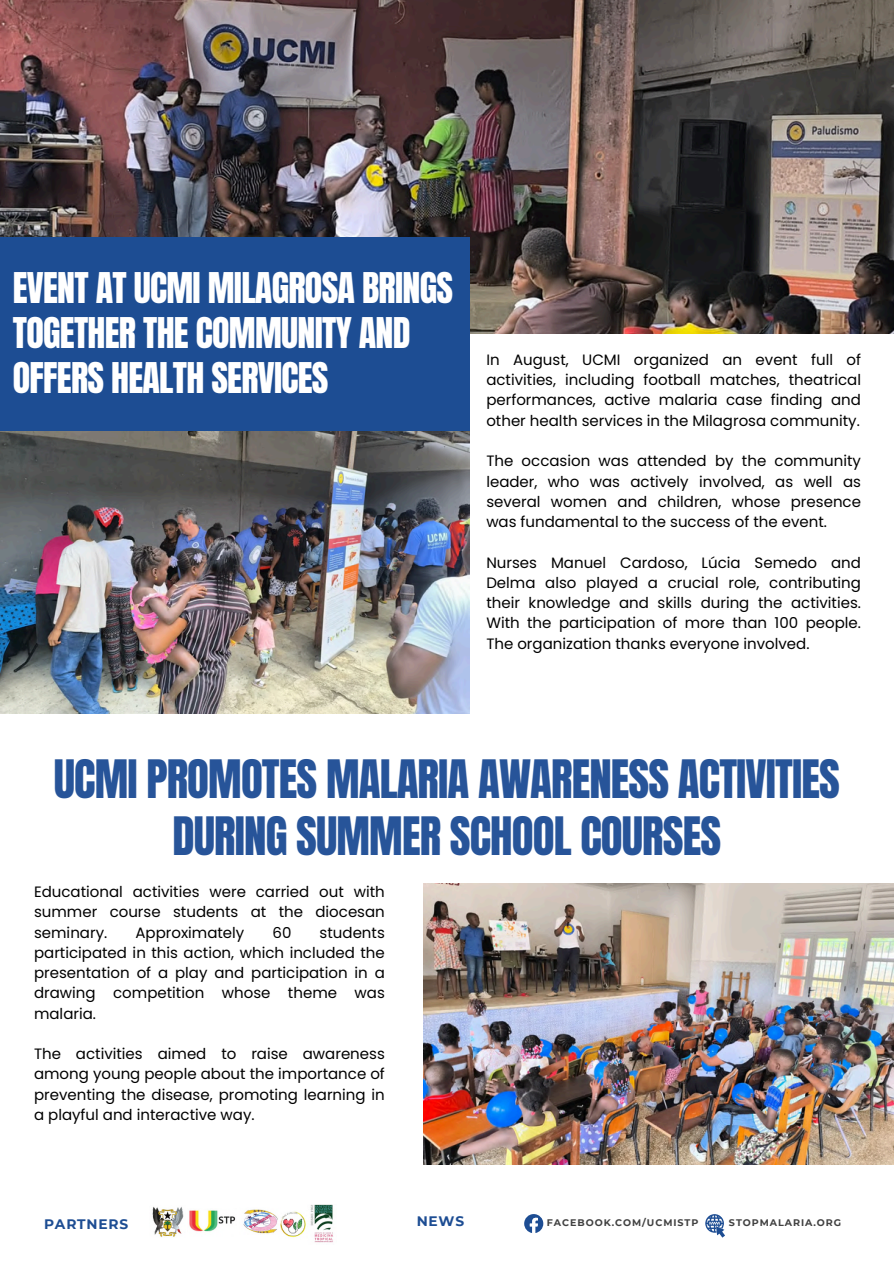
<style>
.page{position:relative;width:894px;height:1264px;background:#fff}
.page>*{position:absolute;margin:0;border:0;box-sizing:border-box;transform-origin:0 0}
.t1{font:45px/56.2px "Anton";letter-spacing:-.02em;color:#275499;text-align:center}
.t2{font:36px/45px "Anton";letter-spacing:-.02em;color:#fff}
.t3{font:15px/20.2px "Poppins";color:#000;text-align:justify}
.t4{font:700 13.8px "Montserrat";letter-spacing:.06em;color:#1d4d93}
.t5{font:700 9.6px "Montserrat";letter-spacing:.1em;color:#414141}
</style>
<div class="page">
<img style="left:0;top:0;width:893px;height:333px">
<div style="left:0;top:237px;width:469px;height:194px;background:#1d4d93"></div>
<img style="left:310px;top:1204px;width:23px;height:39px">
<img style="left:189px;top:1210px;width:47px;height:22px">
<img style="left:152px;top:1206px;width:32px;height:31px">
<img style="left:243px;top:1209px;width:35px;height:25px">
<svg style="left:524px;top:1214px;width:19px;height:19px"></svg>
<svg style="left:705px;top:1214px;width:19px;height:23px"></svg>
<img style="left:280px;top:1211px;width:26px;height:27px">
<img style="left:0;top:431px;width:469px;height:283px">
<img style="left:424px;top:884px;width:469px;height:280px">
<p class="t2" style="left:13px;top:265px;width:441px">EVENT AT UCMI MILAGROSA BRINGS<br>TOGETHER THE COMMUNITY AND<br>OFFERS HEALTH SERVICES</p>
<p class="t3" style="left:486px;top:349px;width:376px">In August, UCMI organized an event full of activities, including football matches, theatrical performances, active malaria case finding and other health services in the Milagrosa community.</p>
<p class="t3" style="left:486px;top:451px;width:376px">The occasion was attended by the community leader, who was actively involved, as well as several women and children, whose presence was fundamental to the success of the event.</p>
<p class="t3" style="left:486px;top:552px;width:376px">Nurses Manuel Cardoso, Lúcia Semedo and Delma also played a crucial role, contributing their knowledge and skills during the activities.<br>With the participation of more than 100 people.<br>The organization thanks everyone involved.</p>
<h3 class="t1" style="left:54px;top:752px;width:787px">UCMI PROMOTES MALARIA AWARENESS ACTIVITIES<br>DURING SUMMER SCHOOL COURSES</h3>
<p class="t3" style="left:34px;top:881px;width:352px">Educational activities were carried out with summer course students at the diocesan seminary.</p>
<p class="t3" style="left:135px;top:922px;width:110px">Approximately</p>
<p class="t3" style="left:272px;top:922px;width:20px">60</p>
<p class="t3" style="left:34px;top:922px;width:352px;text-indent:285px">students participated in this action, which included the presentation of a play and participation in a drawing competition whose theme was malaria.</p>
<p class="t3" style="left:34px;top:1043px;width:352px">The activities aimed to raise awareness among young people about the importance of preventing the disease, promoting learning in a playful and interactive way.</p>
<h3 class="t4" style="left:44px;top:1215px;width:86px">PARTNERS</h3>
<p class="t4" style="left:416px;top:1212px;width:49px">NEWS</p>
<h1 class="t5" style="left:546px;top:1217px;width:153px">FACEBOOK.COM/UCMISTP</h1>
<h4 class="t5" style="left:728px;top:1217px;width:114px">STOPMALARIA.ORG</h4>
</div>
